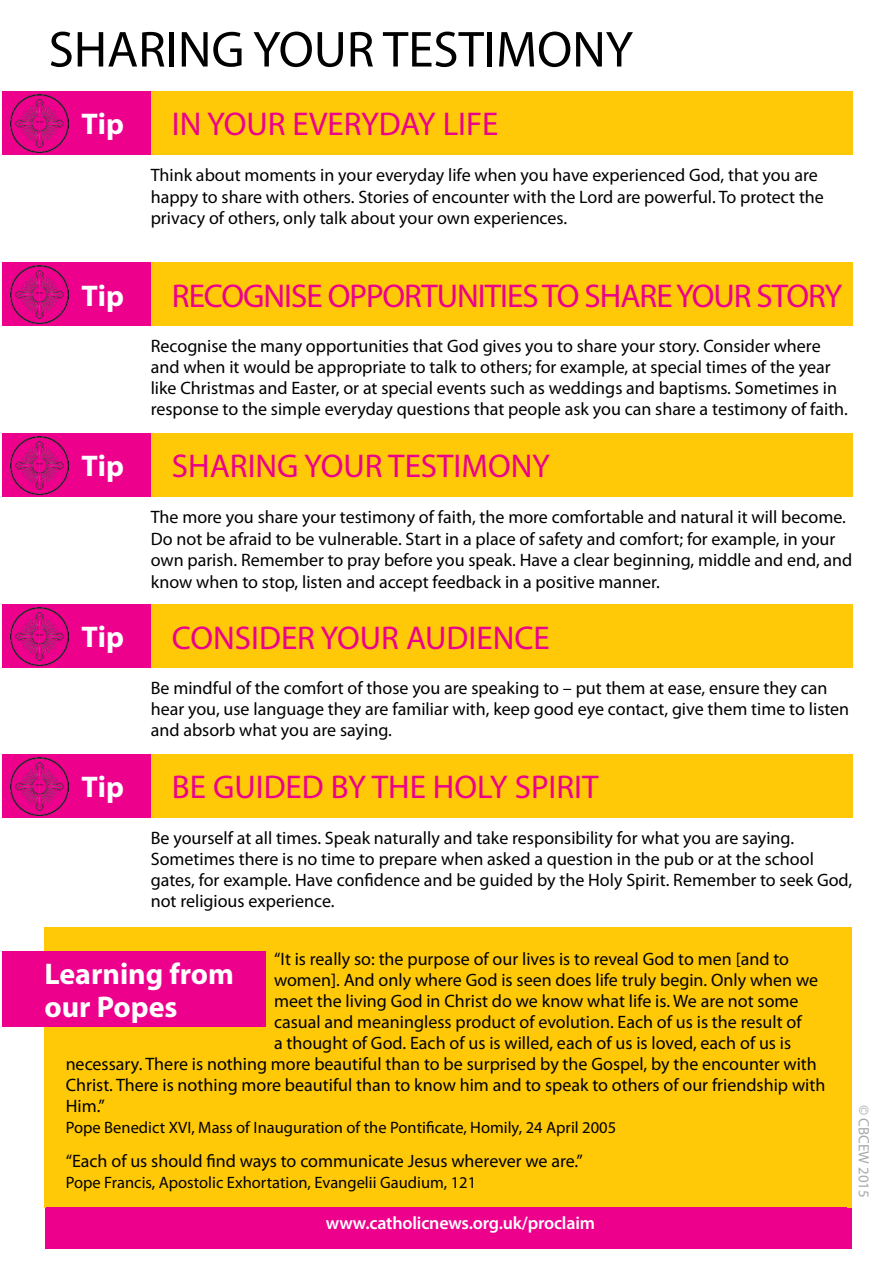
<style>
.page{position:relative;width:893px;height:1263px;background:#fff}
.page>*{position:absolute;margin:0;border:0;box-sizing:border-box;transform-origin:0 0}
.t1{font:51px "Myriad Pro";color:#000}
.t2{font:33px "Myriad Pro";color:#ec008c}
.t3{font:33px "Myriad Pro";letter-spacing:-.03em;color:#ec008c}
.t4{font:700 30px/33px "Myriad";color:#fff}
.t5{font:18px/21px "Myriad Pro";color:#000}
.t6{font:600 18px "Myriad Pro";letter-spacing:-.01em;color:#fff}
.t7{font:16.5px "Myriad Pro";color:#000}
.t8{font:15px "Myriad Pro";color:#a7a9ac}
</style>
<div class="page">
<div style="left:45px;top:1208px;width:807px;height:41px;background:#ec008c"></div>
<div style="left:151px;top:91px;width:701px;height:64px;background:#ffc907"></div>
<div style="left:151px;top:262px;width:701px;height:64px;background:#ffc907"></div>
<div style="left:151px;top:433px;width:701px;height:63px;background:#ffc907"></div>
<div style="left:151px;top:604px;width:701px;height:64px;background:#ffc907"></div>
<div style="left:151px;top:754px;width:701px;height:64px;background:#ffc907"></div>
<div style="left:44px;top:928px;width:808px;height:280px;background:#ffc907"></div>
<div style="left:2px;top:951px;width:264px;height:76px;background:#ec008c"></div>
<div style="left:2px;top:91px;width:149px;height:64px;background:#ec008c"></div>
<img style="left:10px;top:94px;width:59px;height:59px">
<div style="left:2px;top:262px;width:149px;height:64px;background:#ec008c"></div>
<img style="left:10px;top:265px;width:59px;height:59px">
<div style="left:2px;top:433px;width:149px;height:64px;background:#ec008c"></div>
<img style="left:10px;top:436px;width:59px;height:59px">
<div style="left:2px;top:604px;width:149px;height:64px;background:#ec008c"></div>
<img style="left:10px;top:607px;width:59px;height:59px">
<div style="left:2px;top:754px;width:149px;height:64px;background:#ec008c"></div>
<img style="left:10px;top:757px;width:59px;height:58px">
<h1 class="t1" style="left:49px;top:18px;width:586px">SHARING YOUR TESTIMONY</h1>
<h3 class="t4" style="left:82px;top:109px;width:44px">Tip</h3>
<h3 class="t4" style="left:82px;top:280px;width:44px">Tip</h3>
<h3 class="t4" style="left:82px;top:451px;width:44px">Tip</h3>
<h3 class="t4" style="left:82px;top:622px;width:44px">Tip</h3>
<h3 class="t4" style="left:82px;top:771px;width:44px">Tip</h3>
<h2 class="t2" style="left:172px;top:104px;width:328px">IN YOUR EVERYDAY LIFE</h2>
<p class="t5" style="left:151px;top:164px;width:675px;line-height:21.6px">Think about moments in your everyday life when you have experienced God, that you are happy to share with others. Stories of encounter with the Lord are powerful. To protect the privacy of others, only talk about your own experiences.</p>
<h2 class="t3" style="left:172px;top:275px;width:672px">RECOGNISE OPPORTUNITIES TO SHARE YOUR STORY</h2>
<p class="t5" style="left:151px;top:336px;width:699px">Recognise the many opportunities that God gives you to share your story. Consider where and when it would be appropriate to talk to others; for example, at special times of the year like Christmas and Easter, or at special events such as weddings and baptisms. Sometimes in response to the simple everyday questions that people ask you can share a testimony of faith.</p>
<h2 class="t2" style="left:172px;top:445px;width:380px">SHARING YOUR TESTIMONY</h2>
<p class="t5" style="left:151px;top:506px;width:703px;line-height:21.6px">The more you share your testimony of faith, the more comfortable and natural it will become.<br>Do not be afraid to be vulnerable. Start in a place of safety and comfort; for example, in your own parish. Remember to pray before you speak. Have a clear beginning, middle and end, and know when to stop, listen and accept feedback in a positive manner.</p>
<h2 class="t2" style="left:172px;top:617px;width:379px">CONSIDER YOUR AUDIENCE</h2>
<p class="t5" style="left:151px;top:677px;width:700px">Be mindful of the comfort of those you are speaking to – put them at ease, ensure they can hear you, use language they are familiar with, keep good eye contact, give them time to listen and absorb what you are saying.</p>
<h2 class="t2" style="left:172px;top:767px;width:428px">BE GUIDED BY THE HOLY SPIRIT</h2>
<p class="t5" style="left:151px;top:827px;width:703px">Be yourself at all times. Speak naturally and take responsibility for what you are saying.<br>Sometimes there is no time to prepare when asked a question in the pub or at the school gates, for example. Have confidence and be guided by the Holy Spirit. Remember to seek God, not religious experience.</p>
<p class="t5" style="left:274px;top:948px;width:517px">“It is really so: the purpose of our lives is to reveal God to men [and to</p>
<p class="t5" style="left:274px;top:969px;width:546px">women]. And only where God is seen does life truly begin. Only when we</p>
<p class="t5" style="left:274px;top:990px;width:526px">meet the living God in Christ do we know what life is. We are not some</p>
<p class="t5" style="left:274px;top:1011px;width:529px">casual and meaningless product of evolution. Each of us is the result of</p>
<p class="t5" style="left:274px;top:1032px;width:519px">a thought of God. Each of us is willed, each of us is loved, each of us is</p>
<p class="t5" style="left:66px;top:1053px;width:753px">necessary. There is nothing more beautiful than to be surprised by the Gospel, by the encounter with</p>
<p class="t5" style="left:66px;top:1074px;width:761px">Christ. There is nothing more beautiful than to know him and to speak to others of our friendship with</p>
<p class="t5" style="left:66px;top:1095px;width:41px">Him.”</p>
<p class="t7" style="left:66px;top:1117px;width:552px">Pope Benedict XVI, Mass of Inauguration of the Pontificate, Homily, 24 April 2005</p>
<p class="t5" style="left:66px;top:1150px;width:518px">“Each of us should find ways to communicate Jesus wherever we are.”</p>
<p class="t7" style="left:66px;top:1172px;width:412px">Pope Francis, Apostolic Exhortation, Evangelii Gaudium, 121</p>
<h3 class="t4" style="left:44px;top:958px;width:191px">Learning from our Popes</h3>
<p class="t6" style="left:326px;top:1211px;width:271px">www.catholicnews.org.uk/proclaim</p>
<p class="t8" style="left:873px;top:1105px;width:95px;rotate:90deg">© CBCEW 2015</p>
</div>
